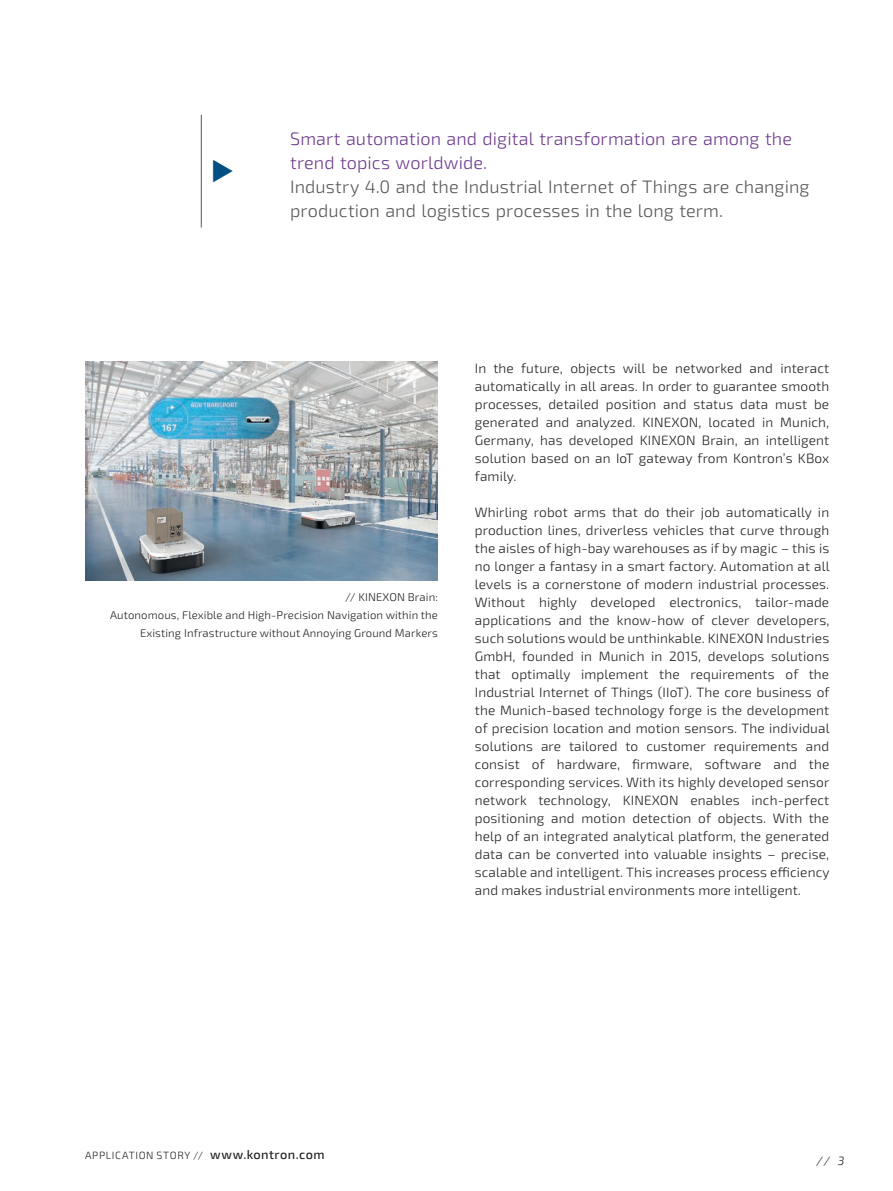
<style>
.page{position:relative;width:893px;height:1191px;background:#fff}
.page>*{position:absolute;margin:0;border:0;box-sizing:border-box;transform-origin:0 0}
.t1{font:300 18px/24px "Sn T";letter-spacing:.005em;color:#57585a}
.t2{font:300 18px/24px "Sn T";letter-spacing:.005em;color:#6e3b8c}
.t3{font:300 13.5px/18px "Sn T";letter-spacing:.01em;color:#231f20;text-align:justify}
.t4{font:italic 300 12px "Sn T";color:#231f20}
.t5{font:300 11.25px/18px "Sn T";letter-spacing:.01em;color:#231f20;text-align:right}
.t6{font:300 10.5px "Sn T";letter-spacing:.055em;color:#231f20}
.s1{font-weight:500;font-size:12.75px}
</style>
<div class="page">
<img style="left:85px;top:361px;width:353px;height:219px">
<hr style="left:201px;top:115px;width:1px;height:112px;background:#57585a">
<h1 class="t2" style="left:290px;top:128px;width:503px">Smart automation and digital transformation are among the trend topics worldwide.</h1>
<h1 class="t1" style="left:290px;top:176px;width:521px">Industry 4.0 and the Industrial Internet of Things are changing production and logistics processes in the long term.</h1>
<p class="t5" style="left:110px;top:589px;width:329px">// KINEXON Brain:<br>Autonomous, Flexible and High-Precision Navigation within the<br>Existing Infrastructure without Annoying Ground Markers</p>
<p class="t3" style="left:475px;top:360px;width:356px">In the future, objects will be networked and interact automatically in all areas. In order to guarantee smooth processes, detailed position and status data must be generated and analyzed. KINEXON, located in Munich, Germany, has developed KINEXON Brain, an intelligent solution based on an IoT gateway from Kontron’s KBox family.</p>
<p class="t3" style="left:475px;top:504px;width:356px">Whirling robot arms that do their job automatically in production lines, driverless vehicles that curve through the aisles of high-bay warehouses as if by magic – this is no longer a fantasy in a smart factory. Automation at all levels is a cornerstone of modern industrial processes.<br>Without highly developed electronics, tailor-made applications and the know-how of clever developers, such solutions would be unthinkable. KINEXON Industries GmbH, founded in Munich in 2015, develops solutions that optimally implement the requirements of the Industrial Internet of Things (IIoT). The core business of the Munich-based technology forge is the development of precision location and motion sensors. The individual solutions are tailored to customer requirements and consist of hardware, firmware, software and the corresponding services. With its highly developed sensor network technology, KINEXON enables inch-perfect positioning and motion detection of objects. With the help of an integrated analytical platform, the generated data can be converted into valuable insights – precise, scalable and intelligent. This increases process efficiency and makes industrial environments more intelligent.</p>
<p class="t6" style="left:85px;top:1151px;width:241px">APPLICATION STORY // <span class="s1">www.kontron.com</span></p>
<p class="t4" style="left:816px;top:1156px;width:29px">// 3</p>
</div>
